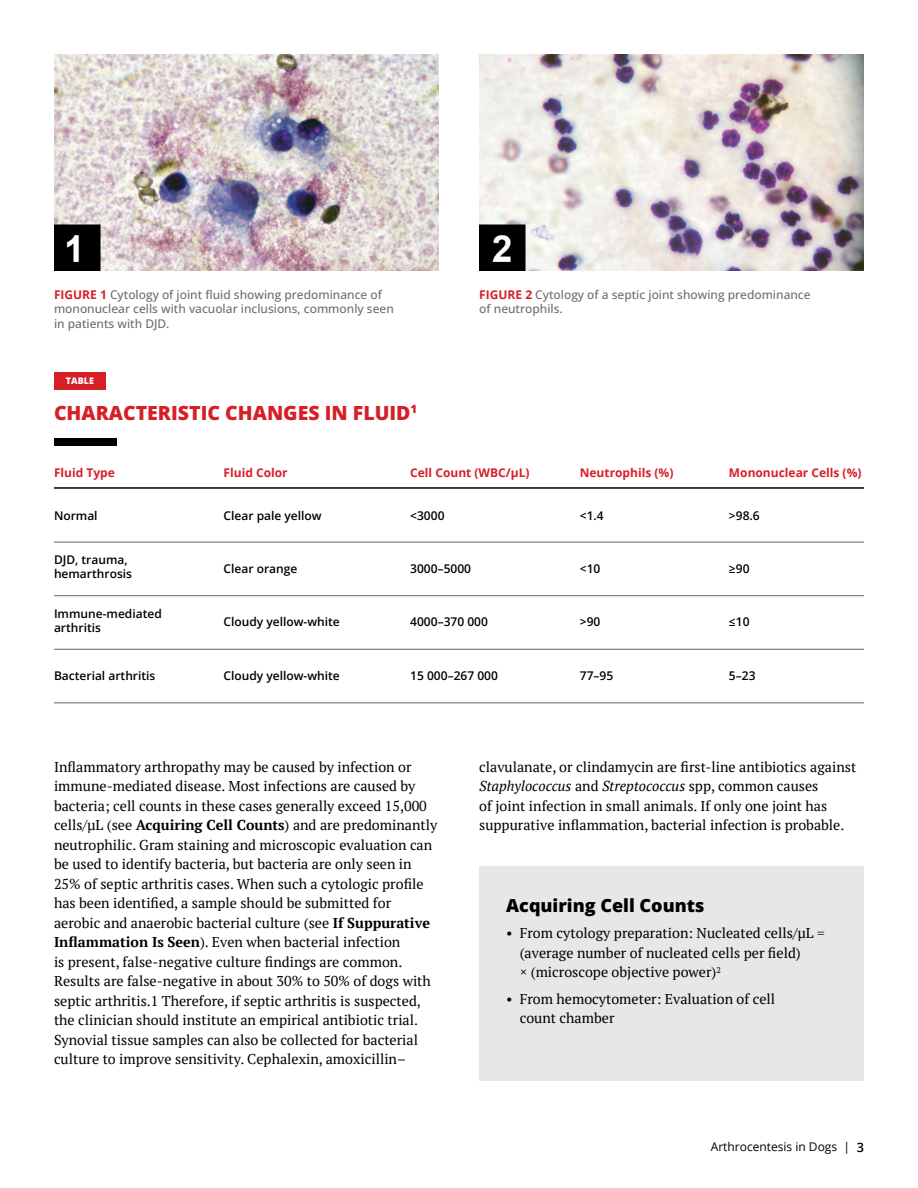
<style>
.page{position:relative;width:918px;height:1188px;background:#fff}
.page>*{position:absolute;margin:0;border:0;box-sizing:border-box;transform-origin:0 0}
.t1{font:800 19.5px "Open Sans";color:#d62027}
.t2{font:800 18px "Open Sans";color:#000}
.t3{font:14.25px/19.5px "PT Serif";color:#000}
.t4{font:600 12px/14.4px "Open Sans";color:#000}
.t5{font:500 12px/14.4px "Open Sans";color:#6d6e71}
.t6{font:700 12px "Open Sans";color:#d62027}
.t7{font:12px "Open Sans";color:#000}
.t8{font:800 9px "Open Sans";color:#fff}
.s1{font-weight:700;color:#d62027}
.s2{font-weight:700}
.s3{font-style:italic}
.s4{font-weight:600;font-size:12.75px}
</style>
<div class="page">
<div style="left:54px;top:372px;width:52px;height:17px;background:#d62027"></div>
<div style="left:54px;top:439px;width:63px;height:7px;background:#000"></div>
<hr style="left:54px;top:487px;width:810px;height:2px;background:#000">
<hr style="left:54px;top:542px;width:810px;height:1px;background:#636466">
<hr style="left:54px;top:595px;width:810px;height:1px;background:#636466">
<hr style="left:54px;top:703px;width:810px;height:1px;background:#636466">
<hr style="left:54px;top:649px;width:810px;height:1px;background:#636466">
<img style="left:54px;top:54px;width:385px;height:217px">
<img style="left:479px;top:54px;width:385px;height:217px">
<div style="left:479px;top:866px;width:385px;height:215px;background:#e7e7e7"></div>
<p class="t5" style="left:54px;top:287px;width:341px"><span class="s1">FIGURE 1</span> Cytology of joint fluid showing predominance of mononuclear cells with vacuolar inclusions, commonly seen in patients with DJD.</p>
<p class="t5" style="left:479px;top:287px;width:333px"><span class="s1">FIGURE 2</span> Cytology of a septic joint showing predominance of neutrophils.</p>
<p class="t8" style="left:66px;top:374px;width:30px">TABLE</p>
<h1 class="t1" style="left:54px;top:399px;width:365px">CHARACTERISTIC CHANGES IN FLUID<sup>1</sup></h1>
<p class="t6" style="left:54px;top:464px;width:62px">Fluid Type</p>
<p class="t6" style="left:224px;top:464px;width:66px">Fluid Color</p>
<p class="t6" style="left:410px;top:464px;width:121px">Cell Count (WBC/µL)</p>
<p class="t6" style="left:580px;top:464px;width:95px">Neutrophils (%)</p>
<p class="t6" style="left:729px;top:464px;width:134px">Mononuclear Cells (%)</p>
<p class="t4" style="left:54px;top:508px;width:45px">Normal</p>
<p class="t4" style="left:54px;top:552px;width:80px">DJD, trauma, hemarthrosis</p>
<p class="t4" style="left:54px;top:606px;width:109px">Immune-mediated arthritis</p>
<p class="t4" style="left:54px;top:668px;width:103px">Bacterial arthritis</p>
<p class="t4" style="left:224px;top:508px;width:100px">Clear pale yellow</p>
<p class="t4" style="left:410px;top:508px;width:36px">&lt;3000</p>
<p class="t4" style="left:580px;top:508px;width:25px">&lt;1.4</p>
<p class="t4" style="left:729px;top:508px;width:32px">&gt;98.6</p>
<p class="t4" style="left:224px;top:561px;width:75px">Clear orange</p>
<p class="t4" style="left:410px;top:561px;width:62px">3000–5000</p>
<p class="t4" style="left:580px;top:561px;width:22px">&lt;10</p>
<p class="t4" style="left:729px;top:561px;width:22px">≥90</p>
<p class="t4" style="left:224px;top:615px;width:118px">Cloudy yellow-white</p>
<p class="t4" style="left:410px;top:615px;width:79px">4000–370 000</p>
<p class="t4" style="left:580px;top:615px;width:22px">&gt;90</p>
<p class="t4" style="left:729px;top:615px;width:22px">≤10</p>
<p class="t4" style="left:224px;top:668px;width:118px">Cloudy yellow-white</p>
<p class="t4" style="left:410px;top:668px;width:89px">15 000–267 000</p>
<p class="t4" style="left:580px;top:668px;width:35px">77–95</p>
<p class="t4" style="left:729px;top:668px;width:28px">5–23</p>
<p class="t3" style="left:54px;top:757px;width:385px">Inflammatory arthropathy may be caused by infection or immune-mediated disease. Most infections are caused by bacteria; cell counts in these cases generally exceed 15,000 cells/µL (see <span class="s2">Acquiring Cell Counts</span>) and are predominantly neutrophilic. Gram staining and microscopic evaluation can be used to identify bacteria, but bacteria are only seen in 25% of septic arthritis cases. When such a cytologic profile has been identified, a sample should be submitted for aerobic and anaerobic bacterial culture (see <span class="s2">If Suppurative Inflammation Is Seen</span>). Even when bacterial infection<br>is present, false-negative culture findings are common.<br>Results are false-negative in about 30% to 50% of dogs with septic arthritis.1 Therefore, if septic arthritis is suspected, the clinician should institute an empirical antibiotic trial.<br>Synovial tissue samples can also be collected for bacterial culture to improve sensitivity. Cephalexin, amoxicillin–</p>
<p class="t3" style="left:479px;top:757px;width:379px">clavulanate, or clindamycin are first-line antibiotics against <span class="s3">Staphylococcus</span> and <span class="s3">Streptococcus</span> spp, common causes<br>of joint infection in small animals. If only one joint has suppurative inflammation, bacterial infection is probable.</p>
<p class="t2" style="left:506px;top:893px;width:200px">Acquiring Cell Counts</p>
<p class="t3" style="left:520px;top:923px;width:307px;text-indent:-13px">• From cytology preparation: Nucleated cells/µL = (average number of nucleated cells per field)<br>× (microscope objective power)<sup>2</sup></p>
<p class="t3" style="left:520px;top:989px;width:257px;text-indent:-13px">• From hemocytometer: Evaluation of cell count chamber</p>
<p class="t7" style="left:711px;top:1138px;width:155px">Arthrocentesis in Dogs | <span class="s4">3</span></p>
</div>
